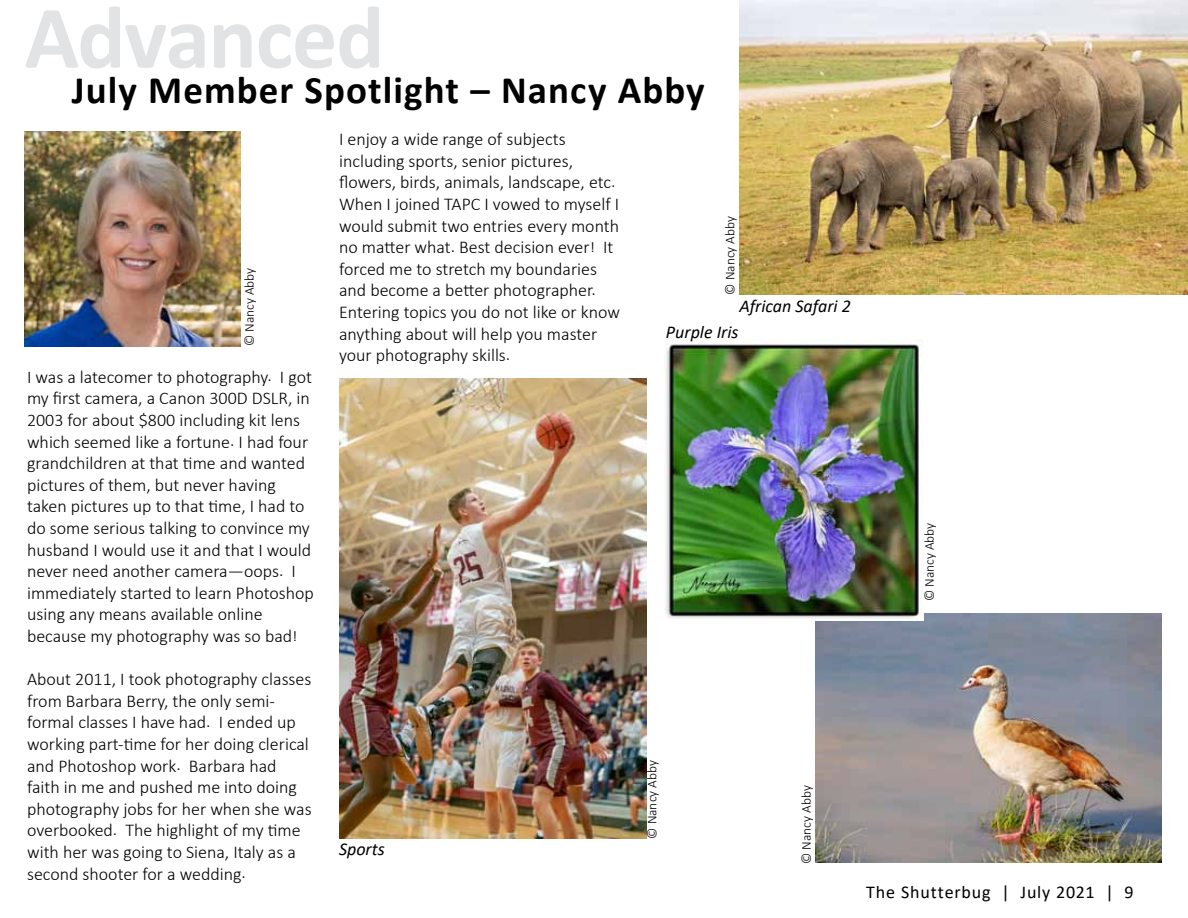
<style>
.page{position:relative;width:1188px;height:918px;background:#fff}
.page>*{position:absolute;margin:0;border:0;box-sizing:border-box;transform-origin:0 0}
.t1{font:700 90px "Calibri";letter-spacing:-.015em;color:#e2e3e4}
.t2{font:700 39px "Calibri";letter-spacing:.025em;color:#000}
.t3{font:300 18px/21.6px "Calibri";color:#000}
.t4{font:italic 18px "Calibri";color:#000}
.t5{font:18px "Calibri";letter-spacing:.045em;color:#000}
.t6{font:300 13.5px "Calibri";color:#000}
</style>
<div class="page">
<img style="left:25px;top:132px;width:216px;height:214px">
<img style="left:739px;top:0;width:449px;height:295px">
<img style="left:339px;top:378px;width:307px;height:461px">
<img style="left:816px;top:613px;width:345px;height:249px">
<img style="left:664px;top:340px;width:260px;height:281px">
<h1 class="t1" style="left:25px;top:-26px;width:361px">Advanced</h1>
<h2 class="t2" style="left:72px;top:62px;width:634px">July Member Spotlight – Nancy Abby</h2>
<p class="t6" style="left:241px;top:346px;width:80px;rotate:-90deg">© Nancy Abby</p>
<p class="t3" style="left:27px;top:366px;width:288px">I was a latecomer to photography. I got my first camera, a Canon 300D DSLR, in 2003 for about $800 including kit lens which seemed like a fortune. I had four grandchildren at that time and wanted pictures of them, but never having taken pictures up to that time, I had to do some serious talking to convince my husband I would use it and that I would never need another camera—oops. I immediately started to learn Photoshop using any means available online because my photography was so bad!</p>
<p class="t3" style="left:27px;top:668px;width:286px">About 2011, I took photography classes from Barbara Berry, the only semi&shy;formal classes I have had. I ended up working part-time for her doing clerical and Photoshop work. Barbara had faith in me and pushed me into doing photography jobs for her when she was overbooked. The highlight of my time with her was going to Siena, Italy as a second shooter for a wedding.</p>
<p class="t3" style="left:339px;top:128px;width:282px">I enjoy a wide range of subjects including sports, senior pictures, flowers, birds, animals, landscape, etc.<br>When I joined TAPC I vowed to myself I would submit two entries every month no matter what. Best decision ever! It forced me to stretch my boundaries and become a better photographer.<br>Entering topics you do not like or know anything about will help you master your photography skills.</p>
<p class="t4" style="left:339px;top:837px;width:47px">Sports</p>
<p class="t6" style="left:722px;top:295px;width:80px;rotate:-90deg">© Nancy Abby</p>
<p class="t4" style="left:739px;top:294px;width:113px">African Safari 2</p>
<p class="t4" style="left:666px;top:320px;width:74px">Purple Iris</p>
<p class="t6" style="left:644px;top:839px;width:80px;rotate:-90deg">© Nancy Abby</p>
<p class="t6" style="left:798px;top:864px;width:80px;rotate:-90deg">© Nancy Abby</p>
<p class="t6" style="left:921px;top:601px;width:80px;rotate:-90deg">© Nancy Abby</p>
<p class="t5" style="left:866px;top:880px;width:269px">The Shutterbug | July 2021 | 9</p>
</div>
